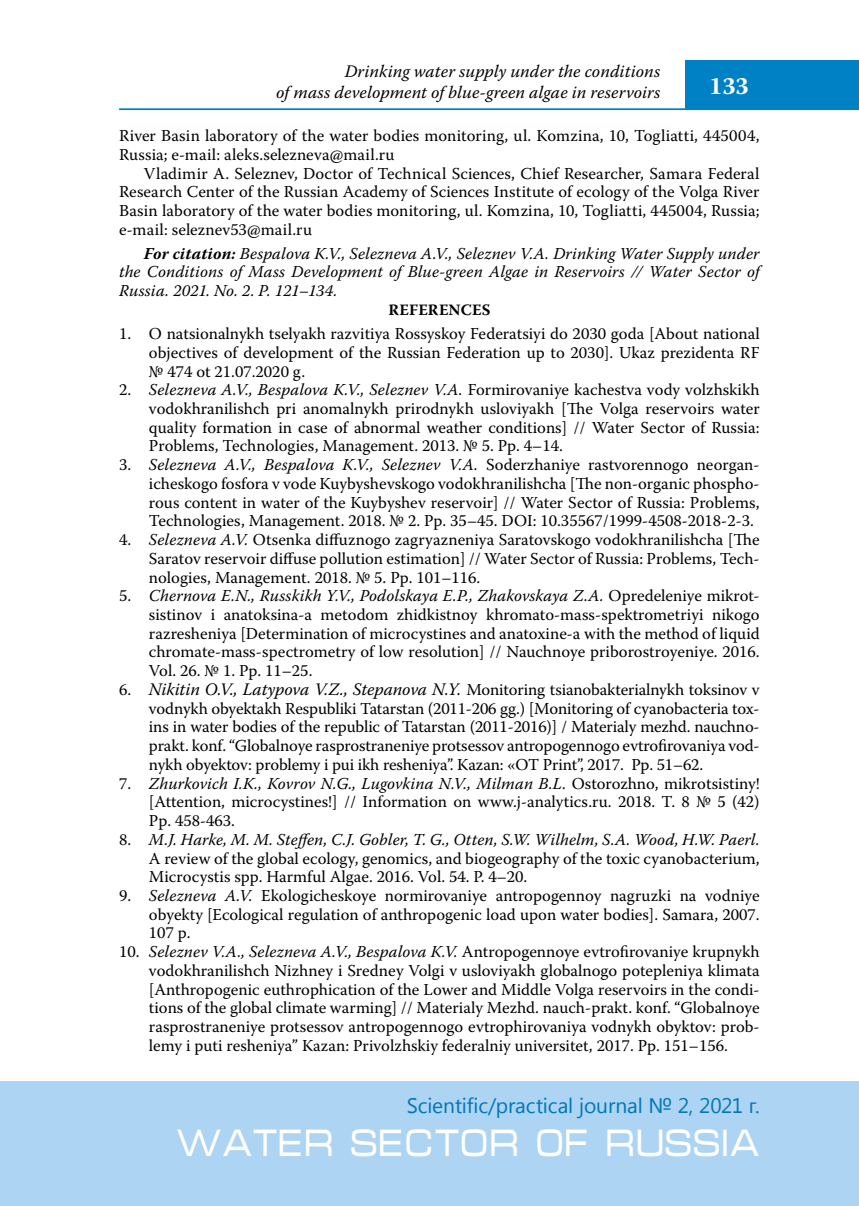
<style>
.page{position:relative;width:859px;height:1206px;background:#fff}
.page>*{position:absolute;margin:0;border:0;box-sizing:border-box;transform-origin:0 0}
.t1{font:38.5px "Micra C";color:#fff;scale:.83 1}
.t2{font:700 24.5px "Warnock Pro";color:#fff}
.t3{font:21px "Segoe UI";letter-spacing:-.005em;color:#0077b6}
.t4{font:italic 17.5px/21px "Warnock Pro";letter-spacing:.005em;color:#000;text-align:right}
.t5{font:16.62px/18.7px "Warnock Pro";color:#000;text-align:justify}
.t6{font:italic 16.62px/18.7px "Warnock Pro";letter-spacing:.005em;color:#000;text-align:justify}
.t7{font:700 15.75px "Warnock Pro";letter-spacing:.015em;color:#000}
.s1{font-weight:700}
.s2{font-style:italic}
.s3{font-style:italic;font-size:17.5px}
</style>
<div class="page">
<hr style="left:119px;top:108px;width:739px;height:2px;background:#0080c5">
<div style="left:685px;top:60px;width:173px;height:50px;background:#0080c5"></div>
<div style="left:0;top:1081px;width:858px;height:124px;background:#add4f3"></div>
<p class="t4" style="left:276px;top:61px;width:385px">Drinking water supply under the conditions<br>of mass development of blue-green algae in reservoirs</p>
<h2 class="t2" style="left:708px;top:71px;width:41px">133</h2>
<p class="t5" style="left:119px;top:126px;width:641px">River Basin laboratory of the water bodies monitoring, ul. Komzina, 10, Togliatti, 445004,<br>Russia; e-mail: aleks.selezneva@mail.ru</p>
<p class="t5" style="left:119px;top:164px;width:641px;text-indent:25px">Vladimir A. Seleznev, Doctor of Technical Sciences, Chief Researcher, Samara Federal Research Center of the Russian Academy of Sciences Institute of ecology of the Volga River Basin laboratory of the water bodies monitoring, ul. Komzina, 10, Togliatti, 445004, Russia; e-mail: seleznev53@mail.ru</p>
<p class="t6" style="left:119px;top:243px;width:642px;text-indent:25px"><span class="s1">For citation:</span> Bespalova K.V., Selezneva A.V., Seleznev V.A. Drinking Water Supply under the Conditions of Mass Development of Blue-green Algae in Reservoirs // Water Sector of Russia. 2021. No. 2. P. 121–134.</p>
<p class="t7" style="left:388px;top:301px;width:103px">REFERENCES</p>
<p class="t5" style="left:149px;top:324px;width:612px;text-indent:-30px">1. O natsionalnykh tselyakh razvitiya Rossyskoy Federatsiyi do 2030 goda [About national objectives of development of the Russian Federation up to 2030]. Ukaz prezidenta RF № 474 ot 21.07.2020 g.</p>
<p class="t5" style="left:149px;top:380px;width:612px;text-indent:-30px">2. <span class="s2">Selezneva A.V., Bespalova K.V., Seleznev V.A.</span> Formirovaniye kachestva vody volzhskikh vodokhranilishch pri anomalnykh prirodnykh usloviyakh [The Volga reservoirs water quality formation in case of abnormal weather conditions] // Water Sector of Russia:<br>Problems, Technologies, Management. 2013. № 5. Pp. 4–14.</p>
<p class="t5" style="left:149px;top:455px;width:612px;text-indent:-30px">3. <span class="s2">Selezneva A.V., Bespalova K.V., Seleznev V.A.</span> Soderzhaniye rastvorennogo neorgan&shy;icheskogo fosfora v vode Kuybyshevskogo vodokhranilishcha [The non-organic phospho&shy;rous content in water of the Kuybyshev reservoir] // Water Sector of Russia: Problems, Technologies, Management. 2018. № 2. Pp. 35–45. DOI: 10.35567/1999-4508-2018-2-3.</p>
<p class="t5" style="left:149px;top:530px;width:612px;text-indent:-30px">4. <span class="s2">Selezneva A.V.</span> Otsenka diffuznogo zagryazneniya Saratovskogo vodokhranilishcha [The Saratov reservoir diffuse pollution estimation] // Water Sector of Russia: Problems, Tech&shy;nologies, Management. 2018. № 5. Pp. 101–116.</p>
<p class="t5" style="left:149px;top:586px;width:612px;text-indent:-30px">5. <span class="s2">Chernova E.N., Russkikh Y.V., Podolskaya E.P., Zhakovskaya Z.A.</span> Opredeleniye mikrot&shy;sistinov i anatoksina-a metodom zhidkistnoy khromato-mass-spektrometriyi nikogo razresheniya [Determination of microcystines and anatoxine-a with the method of liquid chromate-mass-spectrometry of low resolution] // Nauchnoye priborostroyeniye. 2016.<br>Vol. 26. № 1. Pp. 11–25.</p>
<p class="t5" style="left:149px;top:680px;width:612px;text-indent:-30px">6. <span class="s3">Nikitin O.V., Latypova V.Z., Stepanova N.Y.</span> Monitoring tsianobakterialnykh toksinov v vodnykh obyektakh Respubliki Tatarstan (2011-206 gg.) [Monitoring of cyanobacteria tox&shy;ins in water bodies of the republic of Tatarstan (2011-2016)] / Materialy mezhd. nauchno&shy;prakt. konf. “Globalnoye rasprostraneniye protsessov antropogennogo evtrofirovaniya vod&shy;nykh obyektov: problemy i pui ikh resheniya”. Kazan: «OT Print”, 2017. Pp. 51–62.</p>
<p class="t5" style="left:149px;top:773px;width:612px;text-indent:-30px">7. <span class="s2">Zhurkovich I.K., Kovrov N.G., Lugovkina N.V., Milman B.L.</span> Ostorozhno, mikrotsistiny! [Attention, microcystines!] // Information on www.j-analytics.ru. 2018. Т. 8 № 5 (42)<br>Pp. 458-463.</p>
<p class="t5" style="left:149px;top:829px;width:612px;text-indent:-30px">8. <span class="s2">M.J. Harke, M. M. Steffen, C.J. Gobler, T. G., Otten, S.W. Wilhelm, S.A. Wood, H.W. Paerl.<br></span>A review of the global ecology, genomics, and biogeography of the toxic cyanobacterium, Microcystis spp. Harmful Algae. 2016. Vol. 54. P. 4–20.</p>
<p class="t5" style="left:149px;top:885px;width:612px;text-indent:-30px">9. <span class="s2">Selezneva A.V.</span> Ekologicheskoye normirovaniye antropogennoy nagruzki na vodniye obyekty [Ecological regulation of anthropogenic load upon water bodies]. Samara, 2007.<br>107 p.</p>
<p class="t5" style="left:149px;top:942px;width:612px;text-indent:-30px">10. <span class="s2">Seleznev V.A., Selezneva A.V., Bespalova K.V.</span> Antropogennoye evtrofirovaniye krupnykh vodokhranilishch Nizhney i Sredney Volgi v usloviyakh globalnogo potepleniya klimata [Anthropogenic euthrophication of the Lower and Middle Volga reservoirs in the condi&shy;tions of the global climate warming] // Materialy Mezhd. nauch-prakt. konf. “Globalnoye rasprostraneniye protsessov antropogennogo evtrophirovaniya vodnykh obyktov: prob&shy;lemy i puti resheniya” Kazan: Privolzhskiy federalniy universitet, 2017. Pp. 151–156.</p>
<p class="t3" style="left:406px;top:1090px;width:354px">scientific/practical journal № 2, 2021 г.</p>
<h1 class="t1" style="left:175px;top:1126px;width:705px">WATER SECTOR OF RUSSIA</h1>
</div>
